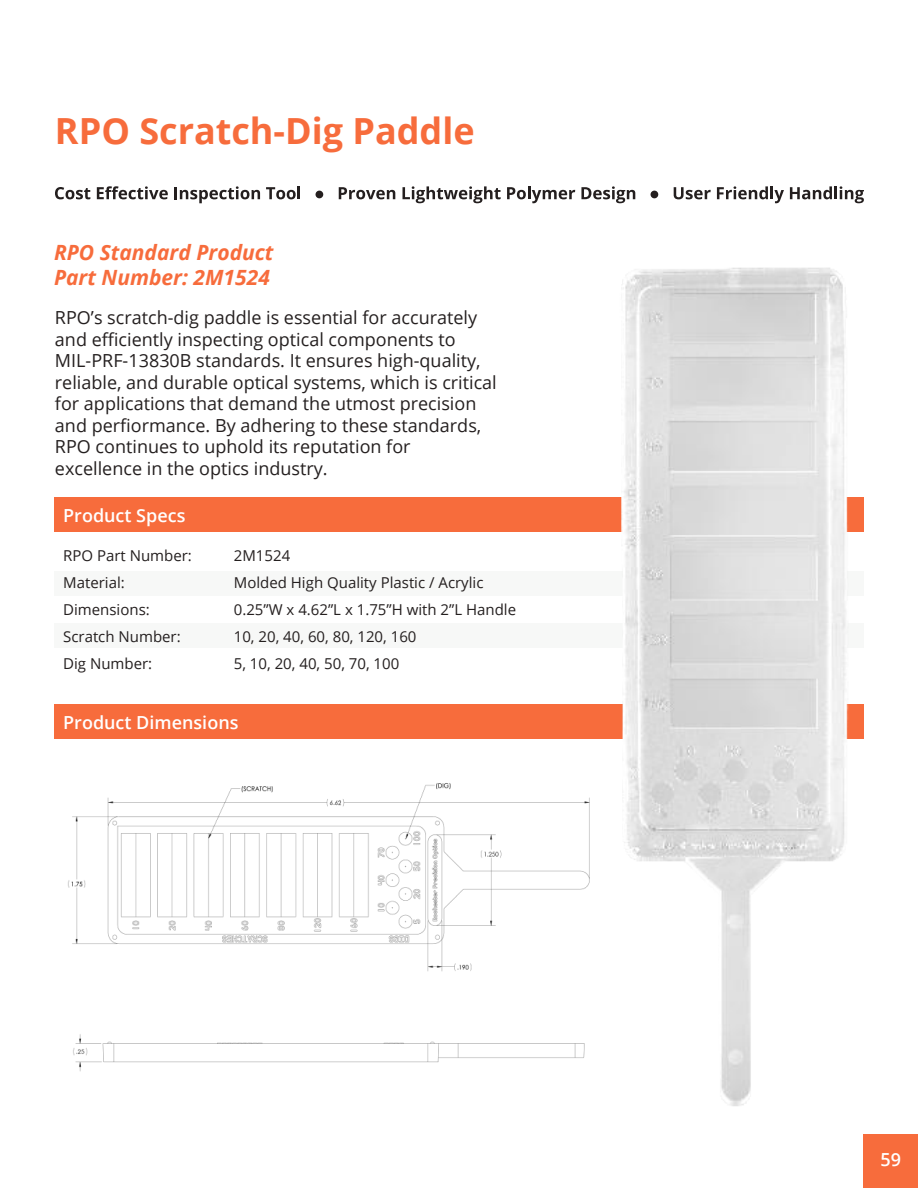
<style>
.page{position:relative;width:918px;height:1188px;background:#fff}
.page>*{position:absolute;margin:0;border:0;box-sizing:border-box;transform-origin:0 0}
.t1{font:700 36px "Open Sans";color:#f76c3c}
.t2{font:italic 700 21px/25.2px "Open Sans";color:#f76c3c}
.t3{font:18px/21.6px "Open Sans";color:#241f1f}
.t4{font:600 18px "Open Sans";color:#fff}
.t5{font:15px/27px "Open Sans";color:#241f1f}
</style>
<div class="page">
<div style="left:54px;top:571px;width:810px;height:25px;background:#f7f8f7"></div>
<div style="left:54px;top:623px;width:810px;height:25px;background:#f7f8f7"></div>
<div style="left:54px;top:497px;width:810px;height:35px;background:#f76c3c"></div>
<div style="left:54px;top:705px;width:810px;height:34px;background:#f76c3c"></div>
<img style="left:587px;top:267px;width:277px;height:839px">
<img style="left:68px;top:755px;width:562px;height:241px">
<img style="left:73px;top:1024px;width:557px;height:57px">
<svg style="left:55px;top:187px;width:35px;height:12px"></svg>
<svg style="left:97px;top:186px;width:71px;height:13px"></svg>
<svg style="left:174px;top:186px;width:86px;height:17px"></svg>
<svg style="left:266px;top:186px;width:34px;height:13px"></svg>
<svg style="left:339px;top:187px;width:56px;height:12px"></svg>
<svg style="left:403px;top:186px;width:98px;height:17px"></svg>
<svg style="left:507px;top:186px;width:68px;height:17px"></svg>
<svg style="left:581px;top:186px;width:54px;height:17px"></svg>
<svg style="left:674px;top:187px;width:37px;height:12px"></svg>
<svg style="left:717px;top:186px;width:67px;height:17px"></svg>
<svg style="left:790px;top:186px;width:74px;height:17px"></svg>
<div style="left:316px;top:191px;width:7px;height:7px;background:#241f1f;border-radius:50%"></div>
<div style="left:651px;top:191px;width:7px;height:7px;background:#241f1f;border-radius:50%"></div>
<div style="left:864px;top:1135px;width:54px;height:53px;background:#f76c3c"></div>
<h1 class="t1" style="left:55px;top:106px;width:421px">RPO Scratch-Dig Paddle</h1>
<p class="t2" style="left:54px;top:239px;width:221px">RPO Standard Product<br>Part Number: 2M1524</p>
<p class="t3" style="left:55px;top:306px;width:443px">RPO’s scratch-dig paddle is essential for accurately and efficiently inspecting optical components to MIL-PRF-13830B standards. It ensures high-quality, reliable, and durable optical systems, which is critical for applications that demand the utmost precision and perfiormance. By adhering to these standards, RPO continues to uphold its reputation for excellence in the optics industry.</p>
<p class="t4" style="left:63px;top:503px;width:124px">Product Specs</p>
<p class="t5" style="left:63px;top:542px;width:130px">RPO Part Number:<br>Material:<br>Dimensions:<br>Scratch Number:<br>Dig Number:</p>
<p class="t5" style="left:234px;top:542px;width:284px">2M1524<br>Molded High Quality Plastic / Acrylic<br>0.25”W x 4.62”L x 1.75”H with 2”L Handle<br>10, 20, 40, 60, 80, 120, 160<br>5, 10, 20, 40, 50, 70, 100</p>
<p class="t4" style="left:63px;top:710px;width:177px">Product Dimensions</p>
<p class="t4" style="left:881px;top:1147px;width:22px">59</p>
</div>
